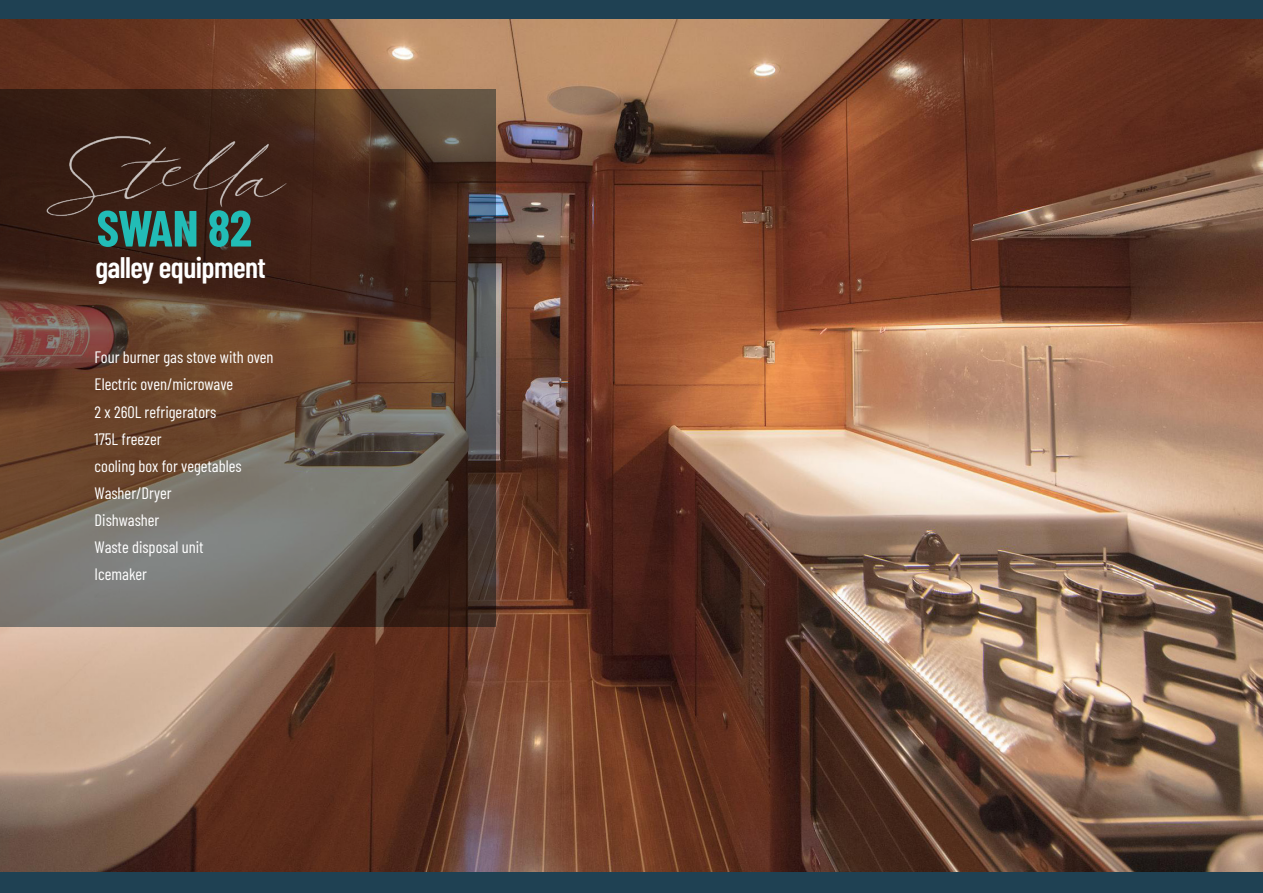
<style>
.page{position:relative;width:1263px;height:893px;background:#1f4153}
.page>*{position:absolute;margin:0;border:0;box-sizing:border-box;transform-origin:0 0}
.t1{font:700 50.85px "Barlow Condensed";letter-spacing:-.015em;color:#22bcb6}
.t2{font:600 29.7px "Barlow Condensed";letter-spacing:-.02em;color:#fff}
.body{font:16.5px "Barlow Condensed";color:#fff}
</style>
<div class="page">
<img style="left:0;top:20px;width:1263px;height:852px">
<svg style="left:0;top:89px;width:495px;height:537px;background:#5d4739"></svg>
<img style="left:45px;top:133px;width:245px;height:87px">
<p class="t1" style="left:97px;top:192px;width:157px">SWAN 82</p>
<p class="t2" style="left:95px;top:246px;width:172px">galley equipment</p>
<p class="body" style="left:95px;top:346px;width:181px">Four burner gas stove with oven</p>
<p class="body" style="left:95px;top:373px;width:140px">Electric oven/microwave</p>
<p class="body" style="left:95px;top:400px;width:123px">2 x 260L refrigerators</p>
<p class="body" style="left:95px;top:427px;width:69px">175L freezer</p>
<p class="body" style="left:95px;top:454px;width:148px">cooling box for vegetables</p>
<p class="body" style="left:95px;top:481px;width:79px">Washer/Dryer</p>
<p class="body" style="left:95px;top:508px;width:66px">Dishwasher</p>
<p class="body" style="left:95px;top:535px;width:111px">Waste disposal unit</p>
<p class="body" style="left:95px;top:562px;width:54px">Icemaker</p>
</div>
